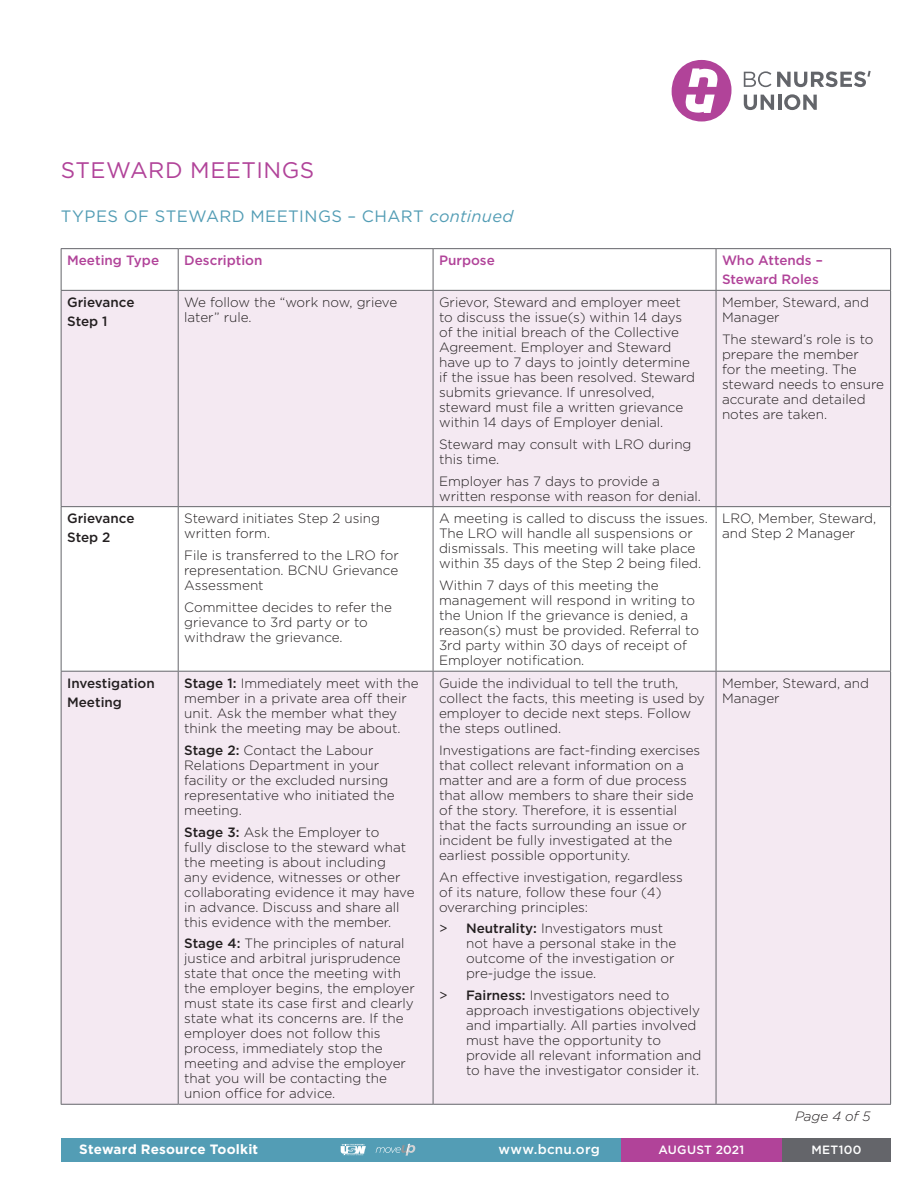
<style>
.page{position:relative;width:918px;height:1188px;background:#fff}
.page>*{position:absolute;margin:0;border:0;box-sizing:border-box;transform-origin:0 0}
.t1{font:22.5px "Gotham";letter-spacing:.02em;color:#b14399}
.t2{font:16.5px "Gotham";letter-spacing:.03em;color:#539db5}
.Table_Text{font:300 13.5px/15px "Gotham";color:#231f20}
.Text_Medium{font:500 13.5px/18.9px "Gotham";color:#b14399}
.Text_Medium-2{font:500 13.5px/18.9px "Gotham";color:#231f20}
.t3{font:700 13.5px "Gotham";letter-spacing:.01em;color:#fff}
.t4{font:500 13.5px "Gotham";letter-spacing:.015em;color:#fff}
.continued__right_ali{font:italic 300 13.5px "Gotham";color:#231f20}
.H4_White{font:500 12px "Gotham";letter-spacing:.025em;color:#fff}
.s1{font-style:italic}
.s2{font-weight:500}
.s3{font-weight:400}
</style>
<div class="page">
<div style="left:61px;top:1138px;width:563px;height:23px;background:#539db5"></div>
<div style="left:672px;top:60px;width:60px;height:61px;background:#b14399;border-radius:30px"></div>
<svg style="left:685px;top:68px;width:33px;height:45px"></svg>
<svg style="left:744px;top:95px;width:30px;height:15px"></svg>
<hr style="left:778px;top:95px;width:3px;height:15px;background:#63656a">
<svg style="left:784px;top:94px;width:33px;height:16px"></svg>
<svg style="left:744px;top:71px;width:127px;height:16px"></svg>
<div style="left:774px;top:1138px;width:117px;height:23px;background:#64656a"></div>
<div style="left:621px;top:1138px;width:161px;height:23px;background:#b14399"></div>
<svg style="left:376px;top:1143px;width:39px;height:13px"></svg>
<svg style="left:341px;top:1144px;width:25px;height:11px"></svg>
<div style="left:62px;top:291px;width:828px;height:813px;background:#f4e9f2"></div>
<svg style="left:62px;top:507px;width:828px;height:164px"></svg>
<hr style="left:61px;top:291px;width:1px;height:215px;background:#64656a">
<hr style="left:178px;top:291px;width:1px;height:215px;background:#64656a">
<hr style="left:433px;top:291px;width:1px;height:215px;background:#64656a">
<hr style="left:716px;top:291px;width:1px;height:215px;background:#64656a">
<hr style="left:890px;top:291px;width:1px;height:215px;background:#64656a">
<hr style="left:61px;top:506px;width:117px;height:1px;background:#64656a">
<hr style="left:61px;top:507px;width:1px;height:164px;background:#64656a">
<hr style="left:178px;top:506px;width:255px;height:1px;background:#64656a">
<hr style="left:178px;top:507px;width:1px;height:164px;background:#64656a">
<hr style="left:433px;top:506px;width:283px;height:1px;background:#64656a">
<hr style="left:433px;top:507px;width:1px;height:164px;background:#64656a">
<hr style="left:716px;top:506px;width:175px;height:1px;background:#64656a">
<hr style="left:716px;top:507px;width:1px;height:164px;background:#64656a">
<hr style="left:890px;top:507px;width:1px;height:164px;background:#64656a">
<hr style="left:61px;top:672px;width:1px;height:432px;background:#64656a">
<hr style="left:178px;top:672px;width:1px;height:432px;background:#64656a">
<hr style="left:433px;top:672px;width:1px;height:432px;background:#64656a">
<hr style="left:716px;top:672px;width:1px;height:432px;background:#64656a">
<hr style="left:890px;top:672px;width:1px;height:432px;background:#64656a">
<hr style="left:61px;top:248px;width:117px;height:1px;background:#64656a">
<hr style="left:61px;top:249px;width:1px;height:41px;background:#64656a">
<hr style="left:178px;top:248px;width:255px;height:1px;background:#64656a">
<hr style="left:178px;top:249px;width:1px;height:41px;background:#64656a">
<hr style="left:433px;top:248px;width:283px;height:1px;background:#64656a">
<hr style="left:433px;top:249px;width:1px;height:41px;background:#64656a">
<hr style="left:716px;top:248px;width:175px;height:1px;background:#64656a">
<hr style="left:716px;top:249px;width:1px;height:41px;background:#64656a">
<hr style="left:890px;top:249px;width:1px;height:41px;background:#64656a">
<hr style="left:61px;top:290px;width:117px;height:1px;background:#64656a">
<hr style="left:178px;top:290px;width:255px;height:1px;background:#64656a">
<hr style="left:433px;top:290px;width:283px;height:1px;background:#64656a">
<hr style="left:716px;top:290px;width:175px;height:1px;background:#64656a">
<hr style="left:61px;top:671px;width:117px;height:1px;background:#64656a">
<hr style="left:178px;top:671px;width:255px;height:1px;background:#64656a">
<hr style="left:433px;top:671px;width:283px;height:1px;background:#64656a">
<hr style="left:716px;top:671px;width:175px;height:1px;background:#64656a">
<hr style="left:61px;top:1104px;width:117px;height:1px;background:#64656a">
<hr style="left:178px;top:1104px;width:255px;height:1px;background:#64656a">
<hr style="left:433px;top:1104px;width:283px;height:1px;background:#64656a">
<hr style="left:716px;top:1104px;width:175px;height:1px;background:#64656a">
<h2 class="t1" style="left:61px;top:155px;width:255px">STEWARD MEETINGS</h2>
<h3 class="t2" style="left:61px;top:206px;width:454px">TYPES OF STEWARD MEETINGS – CHART <span class="s1">continued</span></h3>
<p class="Text_Medium" style="left:67px;top:251px;width:94px">Meeting Type</p>
<p class="Text_Medium" style="left:184px;top:251px;width:80px">Description</p>
<p class="Text_Medium" style="left:439px;top:251px;width:57px">Purpose</p>
<p class="Text_Medium" style="left:722px;top:251px;width:102px">Who Attends –<br>Steward Roles</p>
<p class="Text_Medium-2" style="left:67px;top:293px;width:69px">Grievance<br>Step 1</p>
<p class="Table_Text" style="left:184px;top:295px;width:215px">We follow the “work now, grieve later” rule.</p>
<p class="Table_Text" style="left:439px;top:295px;width:257px">Grievor, Steward and employer meet to discuss the issue(s) within 14 days of the initial breach of the Collective Agreement. Employer and Steward have up to 7 days to jointly determine if the issue has been resolved. Steward submits grievance. If unresolved, steward must file a written grievance within 14 days of Employer denial.</p>
<p class="Table_Text" style="left:439px;top:436px;width:254px">Steward may consult with LRO during this time.</p>
<p class="Table_Text" style="left:439px;top:473px;width:263px">Employer has 7 days to provide a written response with reason for denial.</p>
<p class="Table_Text" style="left:722px;top:295px;width:149px">Member, Steward, and<br>Manager</p>
<p class="Table_Text" style="left:722px;top:331px;width:164px">The steward’s role is to prepare the member<br>for the meeting. The steward needs to ensure accurate and detailed notes are taken.</p>
<p class="Text_Medium-2" style="left:67px;top:509px;width:69px">Grievance<br>Step 2</p>
<p class="Table_Text" style="left:184px;top:511px;width:197px">Steward initiates Step 2 using written form.</p>
<p class="Table_Text" style="left:184px;top:548px;width:216px;text-align:justify">File is transferred to the LRO for representation. BCNU Grievance Assessment</p>
<p class="Table_Text" style="left:184px;top:599px;width:209px">Committee decides to refer the grievance to 3rd party or to withdraw the grievance.</p>
<p class="Text_Medium-2" style="left:67px;top:674px;width:89px">Investigation<br>Meeting</p>
<p class="Table_Text" style="left:184px;top:675px;width:236px"><span class="s2">Stage 1:</span> Immediately meet with the member in a private area off their unit. Ask the member what they think the meeting may be about.</p>
<p class="Table_Text" style="left:184px;top:742px;width:212px"><span class="s2">Stage 2:</span> Contact the Labour<br>Relations Department in your facility or the excluded nursing representative who initiated the meeting.</p>
<p class="Table_Text" style="left:184px;top:824px;width:232px"><span class="s2">Stage 3:</span> Ask the Employer to<br>fully disclose to the steward what the meeting is about including<br>any evidence, witnesses or other collaborating evidence it may have in advance. Discuss and share all this evidence with the member.</p>
<p class="Table_Text" style="left:184px;top:936px;width:232px"><span class="s2">Stage 4:</span> The principles of natural justice and arbitral jurisprudence state that once the meeting with the employer begins, the employer must state its case first and clearly state what its concerns are. If the employer does not follow this process, immediately stop the meeting and advise the employer that you will be contacting the union office for advice.</p>
<p class="Table_Text" style="left:439px;top:511px;width:270px">A meeting is called to discuss the issues.<br>The LRO will handle all suspensions or dismissals. This meeting will take place within 35 days of the Step 2 being filed.</p>
<p class="Table_Text" style="left:439px;top:578px;width:262px">Within 7 days of this meeting the management will respond in writing to the Union If the grievance is denied, a reason(s) must be provided. Referral to 3rd party within 30 days of receipt of Employer notification.</p>
<p class="Table_Text" style="left:439px;top:675px;width:267px">Guide the individual to tell the truth, collect the facts, this meeting is used by employer to decide next steps. Follow the steps outlined.</p>
<p class="Table_Text" style="left:439px;top:742px;width:263px">Investigations are fact-finding exercises that collect relevant information on a matter and are a form of due process that allow members to share their side of the story. Therefore, it is essential that the facts surrounding an issue or incident be fully investigated at the earliest possible opportunity.</p>
<p class="Table_Text" style="left:439px;top:869px;width:245px">An effective investigation, regardless of its nature, follow these four (4) overarching principles:</p>
<p class="Table_Text" style="left:466px;top:921px;width:212px;text-indent:-27px"><span class="s3">&gt;</span> <span class="s2">Neutrality:</span> Investigators must not have a personal stake in the outcome of the investigation or pre-judge the issue.</p>
<p class="Table_Text" style="left:466px;top:987px;width:237px;text-indent:-27px"><span class="s3">&gt;</span> <span class="s2">Fairness:</span> Investigators need to approach investigations objectively and impartially. All parties involved must have the opportunity to provide all relevant information and to have the investigator consider it.</p>
<p class="Table_Text" style="left:722px;top:511px;width:156px">LRO, Member, Steward, and Step 2 Manager</p>
<p class="Table_Text" style="left:722px;top:675px;width:149px">Member, Steward, and<br>Manager</p>
<p class="continued__right_ali" style="left:795px;top:1107px;width:77px">Page 4 of 5</p>
<p class="t3" style="left:79px;top:1140px;width:181px">Steward Resource Toolkit</p>
<p class="t4" style="left:499px;top:1140px;width:103px">www.bcnu.org</p>
<p class="H4_White" style="left:659px;top:1142px;width:87px">AUGUST 2021</p>
<p class="H4_White" style="left:811px;top:1142px;width:52px">MET100</p>
</div>
